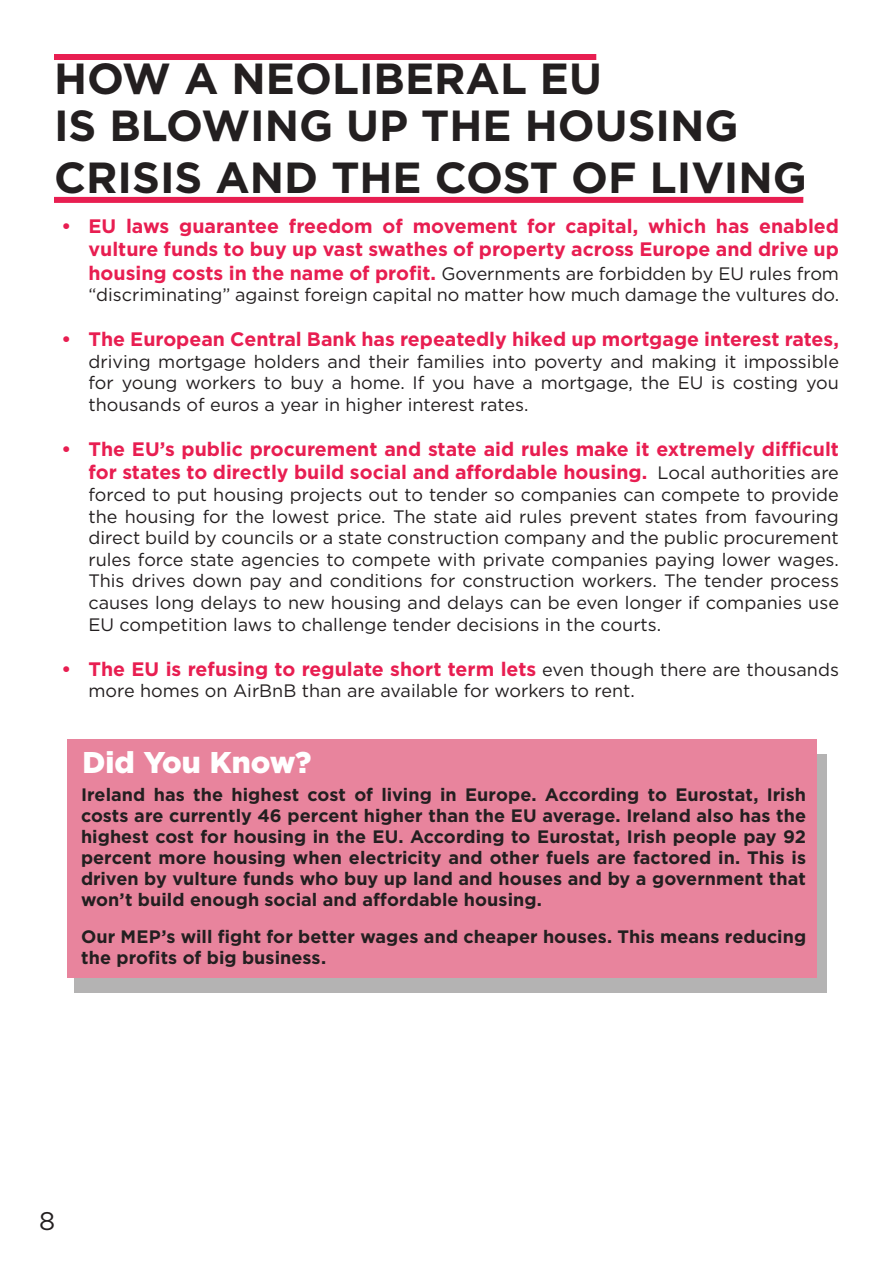
<style>
.page{position:relative;width:893px;height:1263px;background:#fff}
.page>*{position:absolute;margin:0;border:0;box-sizing:border-box;transform-origin:0 0}
.t1{font:700 43.5px/52.2px "Gotham";color:#231f20}
.Headline{font:900 30px "Gotham";color:#fff}
.t2{font:25.5px "Gotham";color:#231f20}
.t3{font:700 19.5px/23.4px "Gotham";color:#e81e51;text-align:right}
.t4{font:18px/21.6px "Gotham";color:#231f20;text-align:justify}
.Body{font:700 18px/21px "Gotham";letter-spacing:.005em;color:#231f20;text-align:justify}
.s1{font-weight:700;font-size:19.5px;color:#e81e51}
.s2{font-weight:400;font-size:18px;color:#231f20}
</style>
<div class="page">
<div style="left:54px;top:54px;width:542px;height:6px;background:#e81e51"></div>
<div style="left:54px;top:197px;width:749px;height:6px;background:#e81e51"></div>
<div style="left:74px;top:754px;width:753px;height:239px;background:#b4b3b3"></div>
<div style="left:67px;top:739px;width:749px;height:238px;background:#e8849d"></div>
<p class="t1" style="left:54px;top:53px;width:549px">HOW A NEOLIBERAL EU</p>
<p class="t1" style="left:54px;top:99px;width:754px">IS BLOWING UP THE HOUSING<br>CRISIS AND THE COST OF LIVING</p>
<p class="t3" style="left:62px;top:214px;width:779px">• EU laws guarantee freedom of movement for capital, which has enabled vulture funds to buy up vast swathes of property across Europe and drive up</p>
<p class="t4" style="left:88px;top:262px;width:752px"><span class="s1">housing costs in the name of profit.</span> Governments are forbidden by EU rules from “discriminating” against foreign capital no matter how much damage the vultures do.</p>
<p class="t3" style="left:62px;top:327px;width:779px">• The European Central Bank has repeatedly hiked up mortgage interest rates,</p>
<p class="t4" style="left:88px;top:350px;width:752px">driving mortgage holders and their families into poverty and making it impossible for young workers to buy a home. If you have a mortgage, the EU is costing you thousands of euros a year in higher interest rates.</p>
<p class="t3" style="left:62px;top:437px;width:779px">• The EU’s public procurement and state aid rules make it extremely difficult for states to directly build social and affordable housing. <span class="s2">Local authorities are</span></p>
<p class="t4" style="left:88px;top:483px;width:752px">forced to put housing projects out to tender so companies can compete to provide the housing for the lowest price. The state aid rules prevent states from favouring direct build by councils or a state construction company and the public procurement rules force state agencies to compete with private companies paying lower wages.<br>This drives down pay and conditions for construction workers. The tender process causes long delays to new housing and delays can be even longer if companies use EU competition laws to challenge tender decisions in the courts.</p>
<p class="t3" style="left:62px;top:657px;width:779px">• The EU is refusing to regulate short term lets <span class="s2">even though there are thousands</span></p>
<p class="t4" style="left:88px;top:680px;width:548px">more homes on AirBnB than are available for workers to rent.</p>
<p class="Headline" style="left:82px;top:741px;width:230px">Did You Know?</p>
<p class="Body" style="left:81px;top:784px;width:727px">Ireland has the highest cost of living in Europe. According to Eurostat, Irish costs are currently 46 percent higher than the EU average. Ireland also has the highest cost for housing in the EU. According to Eurostat, Irish people pay 92 percent more housing when electricity and other fuels are factored in. This is driven by vulture funds who buy up land and houses and by a government that won’t build enough social and affordable housing.</p>
<p class="Body" style="left:81px;top:926px;width:727px">Our MEP’s will fight for better wages and cheaper houses. This means reducing the profits of big business.</p>
<p class="t2" style="left:39px;top:1205px;width:18px">8</p>
</div>
